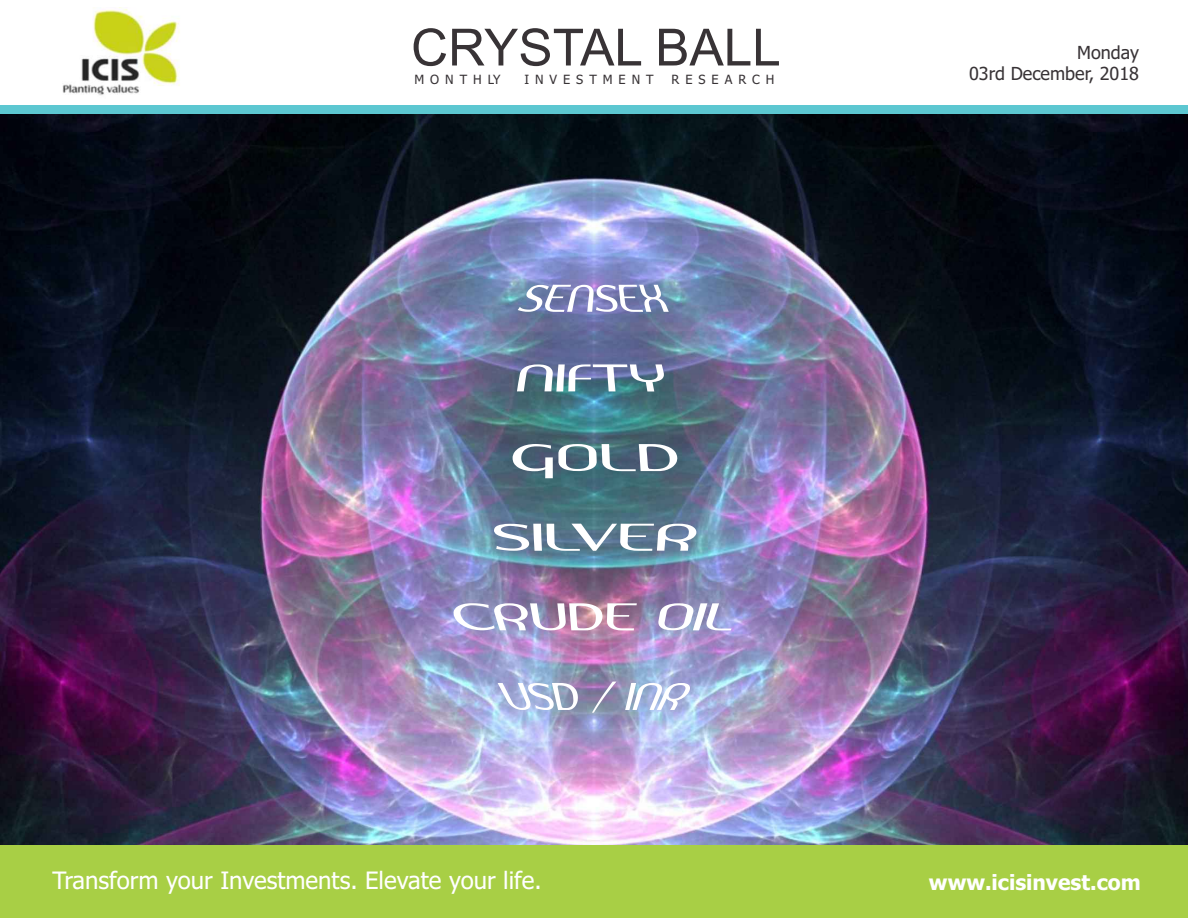
<style>
.page{position:relative;width:1188px;height:918px;background:#fff}
.page>*{position:absolute;margin:0;border:0;box-sizing:border-box;transform-origin:0 0}
.t1{font:51.3px "Arial";color:#383336}
.t2{font:24px "Tahoma";color:#fff}
.t3{font:700 21px "Tahoma";color:#fff}
.t4{font:18px/21.8px "Tahoma";color:#383336;text-align:right}
.t5{font:12.75px "Tahoma";letter-spacing:.47em;color:#383336}
</style>
<div class="page">
<img style="left:0;top:113px;width:1188px;height:732px">
<img style="left:453px;top:285px;width:279px;height:428px">
<div style="left:0;top:105px;width:1188px;height:8px;background:#5cc7d1"></div>
<div style="left:0;top:845px;width:1188px;height:73px;background:#a8cf45"></div>
<img style="left:62px;top:7px;width:118px;height:89px">
<h1 class="t1" style="left:411px;top:28px;width:371px">CRYSTAL BALL</h1>
<p class="t5" style="left:414px;top:74px;width:87px">MONTHLY</p>
<p class="t5" style="left:524px;top:74px;width:131px">INVESTMENT</p>
<p class="t5" style="left:672px;top:74px;width:104px">RESEARCH</p>
<p class="t4" style="left:969px;top:43px;width:172px">Monday<br>03rd December, 2018</p>
<p class="t2" style="left:53px;top:871px;width:491px">Transform your Investments. Elevate your life.</p>
<p class="t3" style="left:929px;top:873px;width:213px">www.icisinvest.com</p>
</div>
